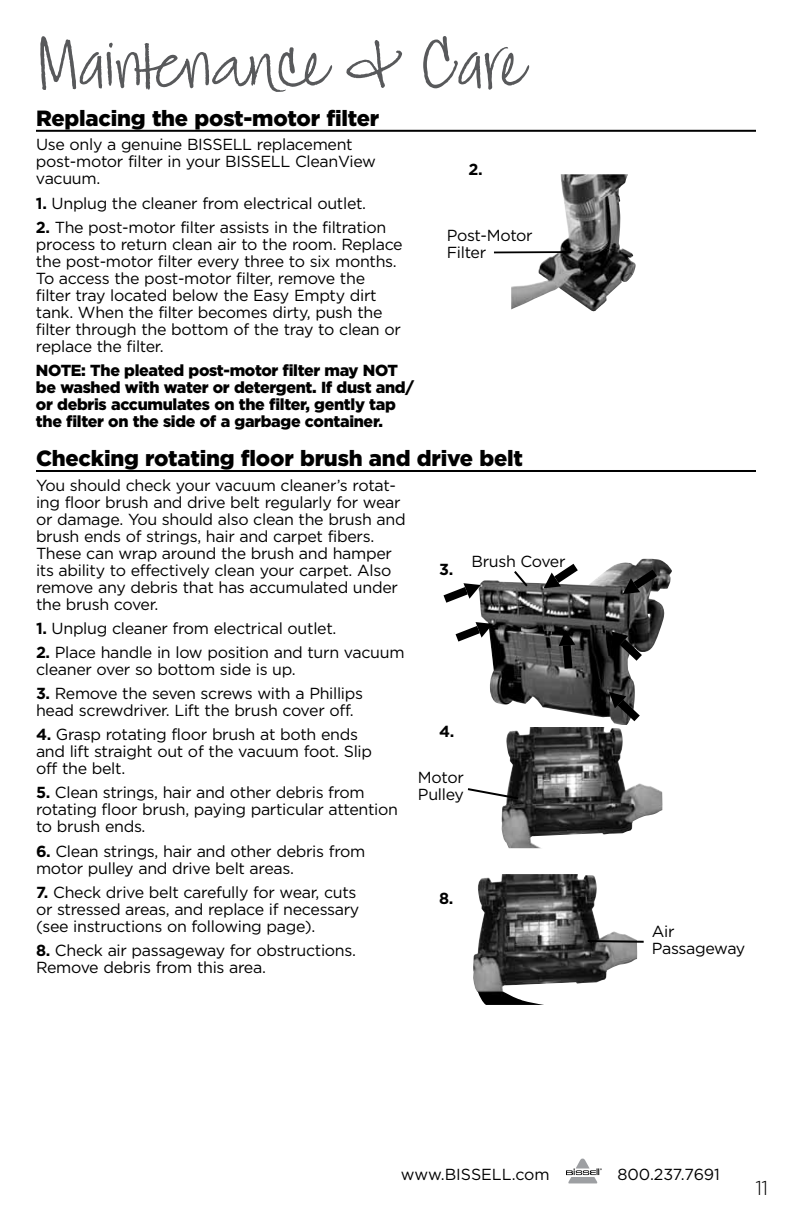
<style>
.page{position:relative;width:792px;height:1224px;background:#fff}
.page>*{position:absolute;margin:0;border:0;box-sizing:border-box;transform-origin:0 0}
.t1{font:72px "Jackie Sue BF";color:#58595b}
.t2{font:900 22px "Gotham";letter-spacing:-.01em;color:#000}
.t3{font:300 20px "Gotham";color:#000}
.t4{font:16px/17px "Gotham";letter-spacing:-.02em;color:#000}
.t5{font:900 16px/17px "Gotham";letter-spacing:-.02em;color:#000}
.t6{font:16px "Gotham";color:#000}
.t7{font:700 16px "Gotham";color:#000}
.s1{font-weight:700}
</style>
<div class="page">
<hr style="left:36px;top:130px;width:720px;height:2px;background:#000">
<hr style="left:36px;top:470px;width:720px;height:2px;background:#000">
<svg style="left:566px;top:1159px;width:36px;height:24px"></svg>
<img style="left:511px;top:174px;width:125px;height:137px">
<hr style="left:494px;top:251px;width:77px;height:2px;background:#000">
<img style="left:501px;top:727px;width:162px;height:121px">
<svg style="left:467px;top:787px;width:53px;height:14px"></svg>
<img style="left:480px;top:559px;width:192px;height:166px">
<svg style="left:611px;top:631px;width:31px;height:30px"></svg>
<svg style="left:609px;top:692px;width:31px;height:29px"></svg>
<svg style="left:559px;top:630px;width:16px;height:39px"></svg>
<svg style="left:444px;top:583px;width:37px;height:20px"></svg>
<svg style="left:456px;top:622px;width:37px;height:20px"></svg>
<svg style="left:623px;top:570px;width:34px;height:24px"></svg>
<svg style="left:544px;top:564px;width:34px;height:24px"></svg>
<svg style="left:512px;top:569px;width:18px;height:20px"></svg>
<img style="left:473px;top:874px;width:164px;height:131px">
<svg style="left:586px;top:939px;width:58px;height:5px"></svg>
<h1 class="t1" style="left:36px;top:21px;width:490px">Maintenance &amp; Care</h1>
<h2 class="t2" style="left:36px;top:106px;width:345px">Replacing the post-motor filter</h2>
<p class="t4" style="left:36px;top:136px;width:162px">Use only a genuine BISSELL</p>
<p class="t4" style="left:257px;top:136px;width:97px">replacement</p>
<p class="t4" style="left:36px;top:153px;width:200px">post-motor filter in your BISSELL</p>
<p class="t4" style="left:295px;top:153px;width:82px">CleanView</p>
<p class="t4" style="left:36px;top:170px;width:66px">vacuum.</p>
<p class="t4" style="left:36px;top:194px;width:332px"><span class="s1">1.</span> Unplug the cleaner from electrical outlet.</p>
<p class="t4" style="left:36px;top:218px;width:368px"><span class="s1">2.</span> The post-motor filter assists in the filtration process to return clean air to the room. Replace the post-motor filter every three to six months.<br>To access the post-motor filter, remove the filter tray located below the Easy E mpty dirt tank. When the filter becomes dirty, push the filter through the bottom of the tray to clean or replace the filter.</p>
<p class="t5" style="left:36px;top:361px;width:379px">Note: The pleated post-motor filter may NOT<br>be washed with water or detergent. If dust and/ or debris accumulates on the filter, gently tap the filter on the side of a garbage container.</p>
<h2 class="t2" style="left:36px;top:446px;width:489px">Checking rotating floor brush and drive belt</h2>
<p class="t4" style="left:36px;top:476px;width:371px">You should check your vacuum cleaner’s rotat&shy;ing floor brush and drive belt regularly for wear or damage. You should also clean the brush and brush ends of strings, hair and carpet fibers.<br>These can wrap around the brush and hamper its ability to effectively clean your carpet. Also remove any debris that has accumulated under the brush cover.</p>
<p class="t4" style="left:36px;top:619px;width:302px"><span class="s1">1.</span> Unplug cleaner from electrical outlet.</p>
<p class="t4" style="left:36px;top:643px;width:370px"><span class="s1">2.</span> Place handle in low position and turn vacuum cleaner over so bottom side is up.</p>
<p class="t4" style="left:36px;top:685px;width:329px"><span class="s1">3.</span> Remove the seven screws with a Phillips head screwdriver. Lift the brush cover off.</p>
<p class="t4" style="left:36px;top:726px;width:338px"><span class="s1">4.</span> Grasp rotating floor brush at both ends and lift straight out of the vacuum foot. Slip off the belt.</p>
<p class="t4" style="left:36px;top:784px;width:363px"><span class="s1">5.</span> Clean strings, hair and other debris from rotating floor brush, paying particular attention to brush ends.</p>
<p class="t4" style="left:36px;top:842px;width:331px"><span class="s1">6.</span> Clean strings, hair and other debris from motor pulley and drive belt areas.</p>
<p class="t4" style="left:36px;top:883px;width:325px"><span class="s1">7.</span> Check drive belt carefully for wear, cuts or stressed areas, and replace if necessary (see instructions on following page).</p>
<p class="t4" style="left:36px;top:942px;width:322px"><span class="s1">8.</span> Check air passageway for obstructions.<br>Remove debris from this area.</p>
<p class="t7" style="left:468px;top:160px;width:16px">2.</p>
<p class="t4" style="left:447px;top:226px;width:87px">Post-Motor<br>Filter</p>
<p class="t4" style="left:471px;top:552px;width:96px">Brush Cover</p>
<p class="t7" style="left:439px;top:560px;width:16px">3.</p>
<p class="t7" style="left:439px;top:723px;width:17px">4.</p>
<p class="t4" style="left:418px;top:768px;width:47px">Motor<br>Pulley</p>
<p class="t7" style="left:439px;top:889px;width:16px">8.</p>
<p class="t4" style="left:652px;top:923px;width:95px">Air<br>Passageway</p>
<p class="t4" style="left:401px;top:1166px;width:150px">www.bissell.com</p>
<p class="t6" style="left:617px;top:1166px;width:104px">800.237.7691</p>
<p class="t3" style="left:755px;top:1177px;width:14px">11</p>
</div>
